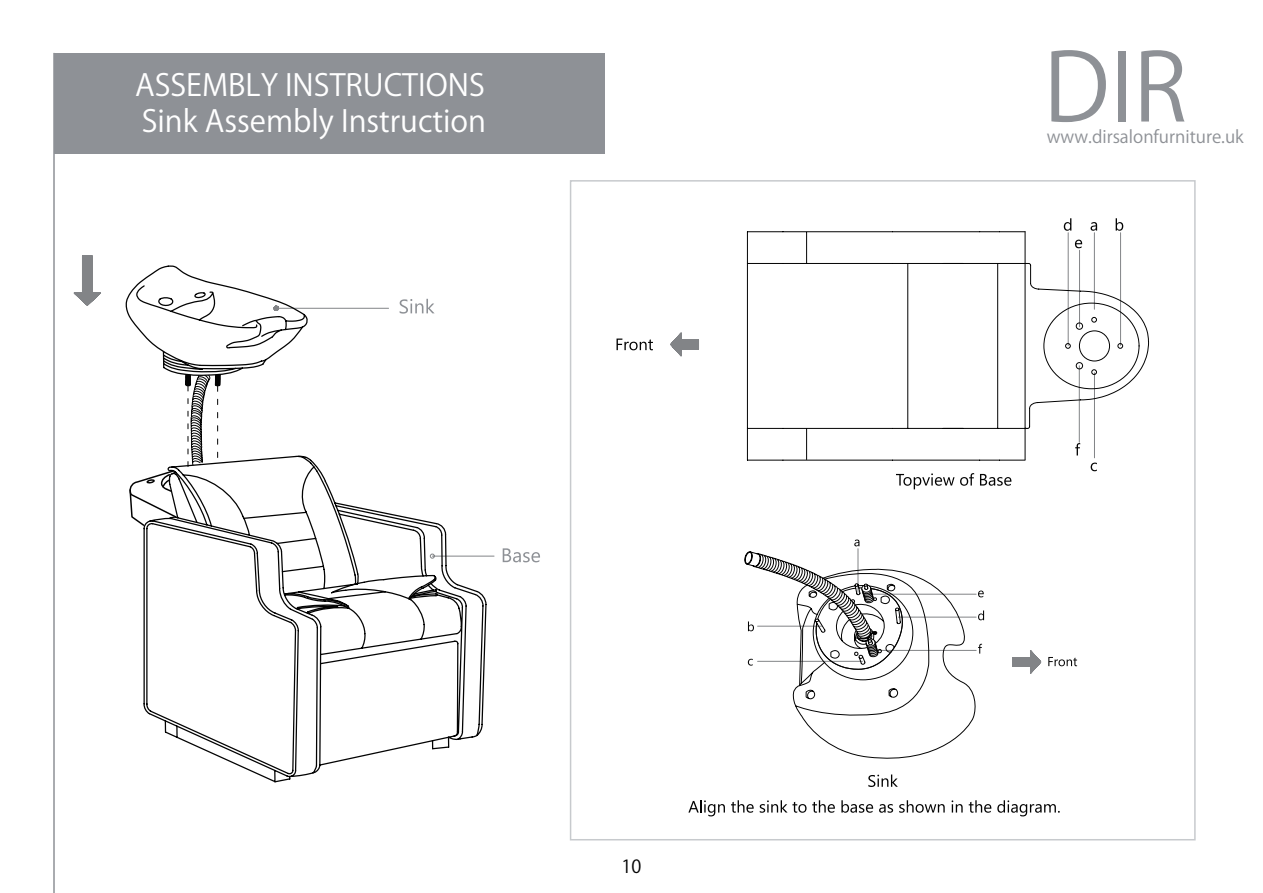
<style>
.page{position:relative;width:1263px;height:893px;background:#fff}
.page>*{position:absolute;margin:0;border:0;box-sizing:border-box;transform-origin:0 0}
.t1{font:93px "Koz Go Pr 6 N";color:#8e9196}
.t2{font:30px/36px "Koz Go Pr 6 N";color:#fff}
.t3{font:18px "Koz Go Pr 6 N";color:#030303}
.t4{font:17.25px "Koz Go Pr 6 N";color:#8e9196}
</style>
<div class="page">
<div style="left:54px;top:53px;width:551px;height:101px;background:#8e9196"></div>
<hr style="left:53px;top:53px;width:2px;height:840px;background:#8e9196">
<svg style="left:503px;top:548px;width:37px;height:14px"></svg>
<svg style="left:400px;top:299px;width:34px;height:7px"></svg>
<svg style="left:74px;top:256px;width:27px;height:49px"></svg>
<svg style="left:309px;top:306px;width:186px;height:251px"></svg>
<svg style="left:143px;top:455px;width:344px;height:328px"></svg>
<svg style="left:616px;top:339px;width:37px;height:11px"></svg>
<svg style="left:1116px;top:218px;width:7px;height:13px"></svg>
<svg style="left:1064px;top:218px;width:7px;height:13px"></svg>
<svg style="left:1090px;top:222px;width:7px;height:9px"></svg>
<svg style="left:1091px;top:463px;width:6px;height:8px"></svg>
<svg style="left:896px;top:473px;width:58px;height:16px"></svg>
<svg style="left:960px;top:473px;width:14px;height:13px"></svg>
<svg style="left:980px;top:474px;width:31px;height:12px"></svg>
<svg style="left:671px;top:333px;width:27px;height:23px"></svg>
<svg style="left:747px;top:231px;width:402px;height:230px"></svg>
<svg style="left:688px;top:800px;width:37px;height:16px"></svg>
<svg style="left:731px;top:800px;width:23px;height:13px"></svg>
<svg style="left:760px;top:800px;width:46px;height:13px"></svg>
<svg style="left:812px;top:800px;width:23px;height:13px"></svg>
<svg style="left:841px;top:800px;width:32px;height:13px"></svg>
<svg style="left:879px;top:804px;width:14px;height:9px"></svg>
<svg style="left:899px;top:800px;width:46px;height:13px"></svg>
<svg style="left:951px;top:800px;width:12px;height:12px"></svg>
<svg style="left:969px;top:800px;width:22px;height:13px"></svg>
<svg style="left:997px;top:800px;width:63px;height:16px"></svg>
<svg style="left:1048px;top:657px;width:29px;height:9px"></svg>
<svg style="left:868px;top:774px;width:30px;height:13px"></svg>
<svg style="left:1013px;top:651px;width:28px;height:22px"></svg>
<svg style="left:744px;top:540px;width:240px;height:219px"></svg>
<svg style="left:125px;top:265px;width:184px;height:262px"></svg>
<p class="t2" style="left:135px;top:68px;width:353px">ASSEMBLY INSTRUCTIONS<br>Sink Assembly Instruction</p>
<p class="t3" style="left:621px;top:856px;width:21px">10</p>
<h1 class="t1" style="left:1043px;top:35px;width:145px">DIR</h1>
<p class="t4" style="left:1047px;top:127px;width:198px">www.dirsalonfurniture.uk</p>
</div>
